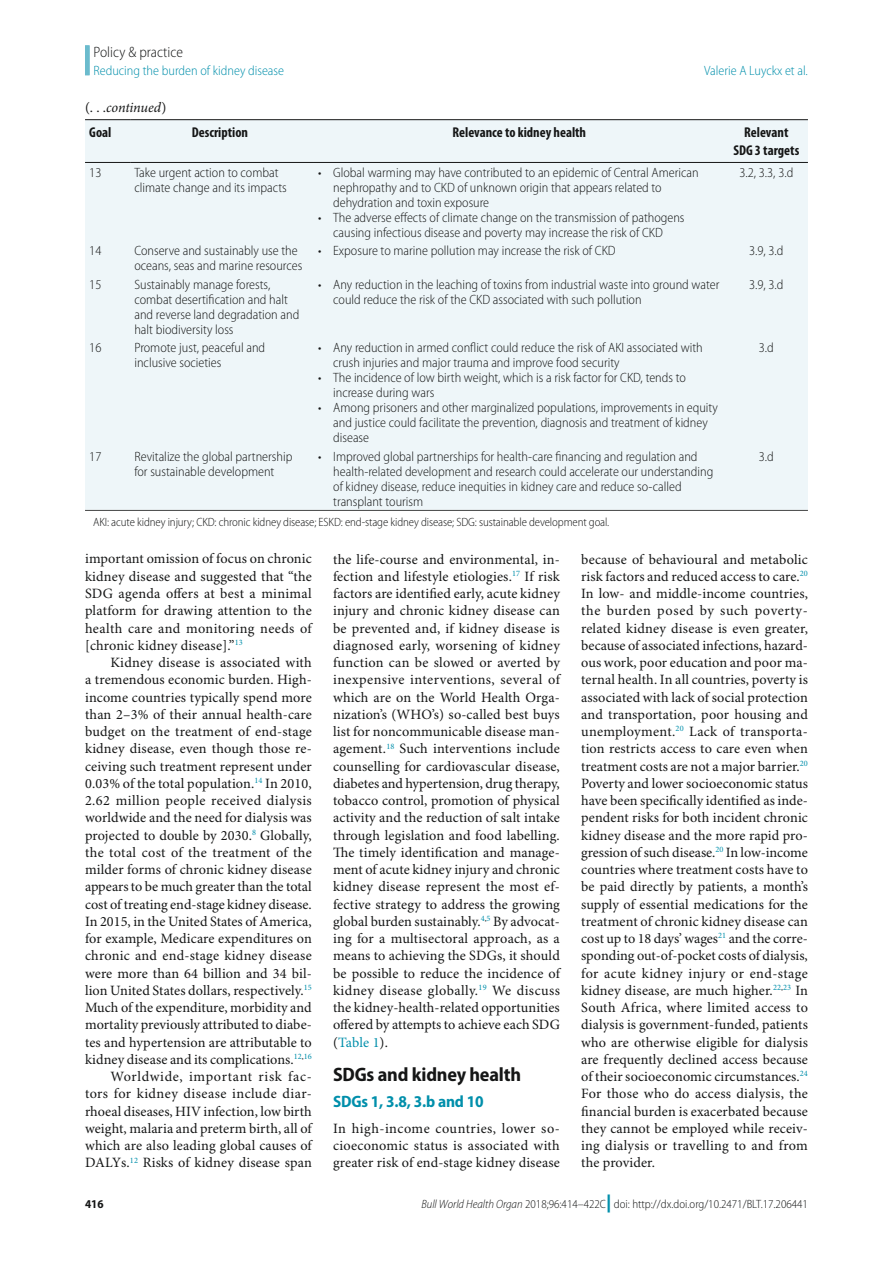
<style>
.page{position:relative;width:893px;height:1263px;background:#fff}
.page>*{position:absolute;margin:0;border:0;box-sizing:border-box;transform-origin:0 0}
.t1{font:700 semi-condensed 19.5px "Myriad Pro";letter-spacing:-.01em;color:#151616}
.t2{font:700 semi-condensed 16.5px "Myriad Pro";letter-spacing:-.01em;color:#008fab}
.t3{font:300 semi-condensed 15px "Myriad Pro";color:#151616}
.t4{font:14.25px/17.2px "Minion Pro";letter-spacing:.01em;color:#151616;text-align:justify}
.t5{font:700 condensed 14.25px/17.9px "Myriad Pro";color:#151616;text-align:center}
.t6{font:italic 14.25px "Minion Pro";letter-spacing:-.01em;color:#151616}
.t7{font:300 semi-condensed 13.5px/15px "Myriad Pro";color:#151616}
.t8{font:300 semi-condensed 13.5px "Myriad Pro";color:#008fab}
.t9{font:300 semi-condensed 12px "Myriad Pro";letter-spacing:-.01em;color:#151616}
.t10{font:700 semi-condensed 12px "Myriad Pro";color:#151616}
.s1{font-style:normal}
.s2{color:#008fab}
.s3{font-style:italic}
.s4{font-weight:900;font-stretch:normal;font-size:18px;color:#008fab}
</style>
<div class="page">
<div style="left:85px;top:45px;width:5px;height:30px;background:#6bbbcd"></div>
<hr style="left:85px;top:510px;width:723px;height:1px;background:#151616">
<div style="left:85px;top:120px;width:723px;height:390px;background:#eef6f9"></div>
<hr style="left:85px;top:162px;width:45px;height:1px;background:#151616">
<hr style="left:130px;top:162px;width:184px;height:1px;background:#151616">
<hr style="left:314px;top:162px;width:415px;height:1px;background:#151616">
<hr style="left:729px;top:162px;width:79px;height:1px;background:#151616">
<hr style="left:85px;top:119px;width:45px;height:1px;background:#151616">
<hr style="left:130px;top:119px;width:184px;height:1px;background:#151616">
<hr style="left:314px;top:119px;width:415px;height:1px;background:#151616">
<hr style="left:729px;top:119px;width:79px;height:1px;background:#151616">
<p class="t3" style="left:94px;top:44px;width:91px">Policy &amp; practice</p>
<p class="t8" style="left:94px;top:63px;width:192px">Reducing the burden of kidney disease</p>
<p class="t8" style="left:704px;top:63px;width:105px">Valerie A Luyckx et al.</p>
<p class="t6" style="left:85px;top:99px;width:83px"><span class="s1">(. . .</span>continued<span class="s1">)</span></p>
<p class="t5" style="left:89px;top:123px;width:24px">Goal</p>
<p class="t5" style="left:192px;top:123px;width:58px">Description</p>
<p class="t5" style="left:452px;top:123px;width:135px">Relevance to kidney health</p>
<p class="t5" style="left:733px;top:123px;width:67px">Relevant<br>SDG 3 targets</p>
<p class="t7" style="left:89px;top:165px;width:14px">13</p>
<p class="t7" style="left:134px;top:165px;width:154px">Take urgent action to combat climate change and its impacts</p>
<p class="t7" style="left:333px;top:165px;width:367px;text-indent:-15px">• Global warming may have contributed to an epidemic of Central American nephropathy and to CKD of unknown origin that appears related to dehydration and toxin exposure</p>
<p class="t7" style="left:318px;top:210px;width:368px;text-align:center">• The adverse effects of climate change on the transmission of pathogens causing infectious disease and poverty may increase the risk of CKD</p>
<p class="t7" style="left:739px;top:165px;width:56px">3.2, 3.3, 3.d</p>
<p class="t7" style="left:89px;top:244px;width:14px">14</p>
<p class="t7" style="left:134px;top:244px;width:169px">Conserve and sustainably use the oceans, seas and marine resources</p>
<p class="t7" style="left:318px;top:244px;width:299px">• Exposure to marine pollution may increase the risk of CKD</p>
<p class="t7" style="left:749px;top:244px;width:36px">3.9, 3.d</p>
<p class="t7" style="left:89px;top:277px;width:14px">15</p>
<p class="t7" style="left:134px;top:277px;width:166px">Sustainably manage forests, combat desertification and halt and reverse land degradation and halt biodiversity loss</p>
<p class="t7" style="left:333px;top:277px;width:388px;text-indent:-15px">• Any reduction in the leaching of toxins from industrial waste into ground water could reduce the risk of the CKD associated with such pollution</p>
<p class="t7" style="left:749px;top:277px;width:36px">3.9, 3.d</p>
<p class="t7" style="left:89px;top:340px;width:14px">16</p>
<p class="t7" style="left:134px;top:340px;width:132px">Promote just, peaceful and inclusive societies</p>
<p class="t7" style="left:333px;top:340px;width:371px;text-indent:-15px">• Any reduction in armed conflict could reduce the risk of AKI associated with crush injuries and major trauma and improve food security</p>
<p class="t7" style="left:333px;top:370px;width:354px;text-indent:-15px">• The incidence of low birth weight, which is a risk factor for CKD, tends to increase during wars</p>
<p class="t7" style="left:333px;top:400px;width:386px;text-indent:-15px">• Among prisoners and other marginalized populations, improvements in equity and justice could facilitate the prevention, diagnosis and treatment of kidney disease</p>
<p class="t7" style="left:759px;top:340px;width:17px">3.d</p>
<p class="t7" style="left:89px;top:449px;width:14px">17</p>
<p class="t7" style="left:134px;top:449px;width:159px">Revitalize the global partnership for sustainable development</p>
<p class="t7" style="left:333px;top:449px;width:382px;text-indent:-15px">• Improved global partnerships for health-care financing and regulation and health-related development and research could accelerate our understanding of kidney disease, reduce inequities in kidney care and reduce so-called transplant tourism</p>
<p class="t7" style="left:759px;top:449px;width:17px">3.d</p>
<p class="t9" style="left:93px;top:516px;width:518px">AKI: acute kidney injury; CKD: chronic kidney disease; ESKD: end-stage kidney disease; SDG: sustainable development goal.</p>
<p class="t4" style="left:85px;top:551px;width:228px">important omission of focus on chronic kidney disease and suggested that “the SDG agenda offers at best a minimal platform for drawing attention to the health care and monitoring needs of [chronic kidney disease].”<sup>13</sup></p>
<p class="t4" style="left:85px;top:654px;width:228px;text-align:right">Kidney disease is associated with<br>a tremendous economic burden. High&shy;income countries typically spend more than 2–3% of their annual health-care budget on the treatment of end-stage kidney disease, even though those re&shy;ceiving such treatment represent under 0.03% of the total population.<sup>14</sup> In 2010, 2.62 million people received dialysis worldwide and the need for dialysis was projected to double by 2030.<sup>8</sup> Globally, the total cost of the treatment of the milder forms of chronic kidney disease appears to be much greater than the total cost of treating end-stage kidney disease.<br>In 2015, in the United States of America, for example, Medicare expenditures on chronic and end-stage kidney disease were more than 64 billion and 34 bil&shy;lion United States dollars, respectively.<sup>15<br></sup>Much of the expenditure, morbidity and mortality previously attributed to diabe&shy;tes and hypertension are attributable to kidney disease and its complications.<sup>12</sup><sup>,</sup><sup>16<br></sup>Worldwide, important risk fac&shy;tors for kidney disease include diar&shy;rhoeal diseases, HIV infection, low birth weight, malaria and preterm birth, all of which are also leading global causes of DALYs.<sup>12</sup> Risks of kidney disease span</p>
<p class="t4" style="left:333px;top:551px;width:228px">the life-course and environmental, in&shy;fection and lifestyle etiologies.<sup>17</sup> If risk factors are identified early, acute kidney injury and chronic kidney disease can be prevented and, if kidney disease is diagnosed early, worsening of kidney function can be slowed or averted by inexpensive interventions, several of which are on the World Health Orga&shy;nization’s (WHO’s) so-called best buys list for noncommunicable disease man&shy;agement.<sup>18</sup> Such interventions include counselling for cardiovascular disease, diabetes and hypertension, drug therapy, tobacco control, promotion of physical activity and the reduction of salt intake through legislation and food labelling.<br>The timely identification and manage&shy;ment of acute kidney injury and chronic kidney disease represent the most ef&shy;fective strategy to address the growing global burden sustainably.<sup>4</sup><sup>,</sup><sup>5</sup> By advocat&shy;ing for a multisectoral approach, as a means to achieving the SDGs, it should be possible to reduce the incidence of kidney disease globally.<sup>19</sup> We discuss the kidney-health-related opportunities offered by attempts to achieve each SDG (<span class="s2">Table 1</span>).</p>
<h1 class="t1" style="left:333px;top:1063px;width:189px">SDGs and kidney health</h1>
<p class="t2" style="left:333px;top:1092px;width:152px">SDGs 1, 3.8, 3.b and 10</p>
<p class="t4" style="left:333px;top:1120px;width:228px">In high-income countries, lower so&shy;cioeconomic status is associated with greater risk of end-stage kidney disease</p>
<p class="t4" style="left:581px;top:551px;width:228px">because of behavioural and metabolic risk factors and reduced access to care.<sup>20<br></sup>In low- and middle-income countries, the burden posed by such poverty&shy;related kidney disease is even greater, because of associated infections, hazard&shy;ous work, poor education and poor ma&shy;ternal health. In all countries, poverty is associated with lack of social protection and transportation, poor housing and unemployment.<sup>20</sup> Lack of transporta&shy;tion restricts access to care even when treatment costs are not a major barrier.<sup>20<br></sup>Poverty and lower socioeconomic status have been specifically identified as inde&shy;pendent risks for both incident chronic kidney disease and the more rapid pro&shy;gression of such disease.<sup>20</sup> In low-income countries where treatment costs have to be paid directly by patients, a month’s supply of essential medications for the treatment of chronic kidney disease can cost up to 18 days’ wages<sup>21</sup> and the corre&shy;sponding out-of-pocket costs of dialysis, for acute kidney injury or end-stage kidney disease, are much higher.<sup>22</sup><sup>,</sup><sup>23</sup> In South Africa, where limited access to dialysis is government-funded, patients who are otherwise eligible for dialysis are frequently declined access because of their socioeconomic circumstances.<sup>24<br></sup>For those who do access dialysis, the financial burden is exacerbated because they cannot be employed while receiv&shy;ing dialysis or travelling to and from the provider.</p>
<p class="t10" style="left:85px;top:1197px;width:20px">416</p>
<p class="t9" style="left:421px;top:1198px;width:388px"><span class="s3">Bull World Health Organ</span> 2018;96:414–422C<span class="s4">|</span> doi: http://dx.doi.org/10.2471/BLT.17.206441</p>
</div>
